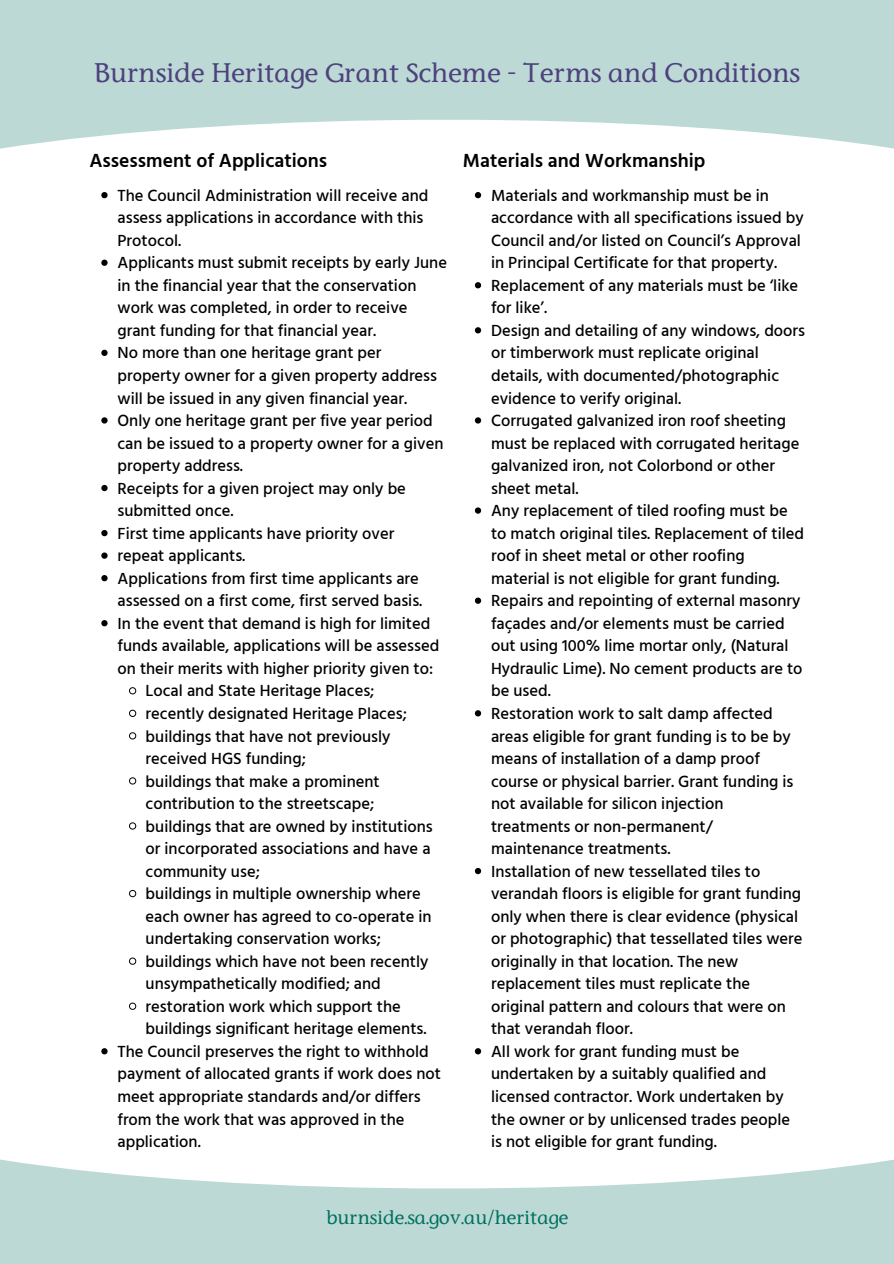
<style>
.page{position:relative;width:894px;height:1264px;background:#fff}
.page>*{position:absolute;margin:0;border:0;box-sizing:border-box;transform-origin:0 0}
.t1{font:25.5px "Stone Informal";color:#4e417d}
.t2{font:600 19.5px "Hind Guntur";color:#000}
.t3{font:18px "Stone Informal";color:#007161}
.t4{font:500 16.5px/22.5px "Hind Guntur";color:#000}
</style>
<div class="page">
<div style="left:0;top:0;width:893px;height:157px;background:#bcd9d5"></div>
<div style="left:0;top:1121px;width:893px;height:142px;background:#bcd9d5"></div>
<svg style="left:0;top:119px;width:893px;height:80px"></svg>
<svg style="left:0;top:1050px;width:893px;height:139px"></svg>
<svg style="left:101px;top:192px;width:7px;height:6px"></svg>
<svg style="left:101px;top:259px;width:7px;height:7px"></svg>
<svg style="left:101px;top:350px;width:7px;height:6px"></svg>
<svg style="left:101px;top:417px;width:7px;height:6px"></svg>
<svg style="left:101px;top:485px;width:7px;height:6px"></svg>
<svg style="left:101px;top:530px;width:7px;height:6px"></svg>
<svg style="left:101px;top:552px;width:7px;height:6px"></svg>
<svg style="left:101px;top:575px;width:7px;height:6px"></svg>
<svg style="left:101px;top:620px;width:7px;height:6px"></svg>
<svg style="left:129px;top:687px;width:7px;height:7px"></svg>
<svg style="left:129px;top:709px;width:7px;height:8px"></svg>
<svg style="left:129px;top:732px;width:7px;height:7px"></svg>
<svg style="left:129px;top:777px;width:7px;height:7px"></svg>
<svg style="left:129px;top:822px;width:7px;height:7px"></svg>
<svg style="left:129px;top:890px;width:7px;height:7px"></svg>
<svg style="left:129px;top:957px;width:7px;height:8px"></svg>
<svg style="left:129px;top:1002px;width:7px;height:8px"></svg>
<svg style="left:101px;top:1048px;width:7px;height:6px"></svg>
<svg style="left:474px;top:192px;width:7px;height:6px"></svg>
<svg style="left:474px;top:282px;width:7px;height:6px"></svg>
<svg style="left:474px;top:327px;width:7px;height:6px"></svg>
<svg style="left:474px;top:417px;width:7px;height:6px"></svg>
<svg style="left:474px;top:507px;width:7px;height:6px"></svg>
<svg style="left:474px;top:597px;width:7px;height:7px"></svg>
<svg style="left:474px;top:710px;width:7px;height:6px"></svg>
<svg style="left:474px;top:868px;width:7px;height:6px"></svg>
<svg style="left:474px;top:1048px;width:7px;height:6px"></svg>
<p class="t1" style="left:94px;top:57px;width:707px">Burnside Heritage Grant Scheme - Terms and Conditions</p>
<p class="t2" style="left:89px;top:149px;width:239px">Assessment of Applications</p>
<p class="t4" style="left:117px;top:184px;width:312px">The Council Administration will receive and assess applications in accordance with this<br>Protocol.</p>
<p class="t4" style="left:117px;top:251px;width:331px">Applicants must submit receipts by early June in the financial year that the conservation work was completed, in order to receive grant funding for that financial year.</p>
<p class="t4" style="left:117px;top:341px;width:321px">No more than one heritage grant per property owner for a given property address will be issued in any given financial year.</p>
<p class="t4" style="left:117px;top:409px;width:327px">Only one heritage grant per five year period can be issued to a property owner for a given property address.</p>
<p class="t4" style="left:117px;top:476px;width:290px">Receipts for a given project may only be submitted once.</p>
<p class="t4" style="left:117px;top:522px;width:278px">First time applicants have priority over</p>
<p class="t4" style="left:117px;top:544px;width:129px">repeat applicants.</p>
<p class="t4" style="left:117px;top:567px;width:306px">Applications from first time applicants are assessed on a first come, first served basis.</p>
<p class="t4" style="left:117px;top:612px;width:323px">In the event that demand is high for limited funds available, applications will be assessed on their merits with higher priority given to:</p>
<p class="t4" style="left:146px;top:679px;width:230px">Local and State Heritage Places;</p>
<p class="t4" style="left:146px;top:702px;width:262px">recently designated Heritage Places;</p>
<p class="t4" style="left:146px;top:724px;width:246px">buildings that have not previously received HGS funding;</p>
<p class="t4" style="left:146px;top:769px;width:235px">buildings that make a prominent contribution to the streetscape;</p>
<p class="t4" style="left:146px;top:814px;width:288px">buildings that are owned by institutions or incorporated associations and have a community use;</p>
<p class="t4" style="left:146px;top:882px;width:287px">buildings in multiple ownership where each owner has agreed to co-operate in undertaking conservation works;</p>
<p class="t4" style="left:146px;top:949px;width:284px">buildings which have not been recently unsympathetically modified; and</p>
<p class="t4" style="left:146px;top:994px;width:282px">restoration work which support the buildings significant heritage elements.</p>
<p class="t4" style="left:117px;top:1039px;width:325px">The Council preserves the right to withhold payment of allocated grants if work does not meet appropriate standards and/or differs from the work that was approved in the application.</p>
<p class="t2" style="left:463px;top:149px;width:244px">Materials and Workmanship</p>
<p class="t4" style="left:491px;top:184px;width:314px">Materials and workmanship must be in accordance with all specifications issued by Council and/or listed on Council’s Approval in Principal Certificate for that property.</p>
<p class="t4" style="left:491px;top:274px;width:308px">Replacement of any materials must be ‘like for like’.</p>
<p class="t4" style="left:491px;top:319px;width:315px">Design and detailing of any windows, doors or timberwork must replicate original details, with documented/photographic evidence to verify original.</p>
<p class="t4" style="left:491px;top:409px;width:310px">Corrugated galvanized iron roof sheeting must be replaced with corrugated heritage galvanized iron, not Colorbond or other sheet metal.</p>
<p class="t4" style="left:491px;top:499px;width:314px">Any replacement of tiled roofing must be to match original tiles. Replacement of tiled roof in sheet metal or other roofing material is not eligible for grant funding.</p>
<p class="t4" style="left:491px;top:589px;width:313px">Repairs and repointing of external masonry façades and/or elements must be carried out using 100% lime mortar only, (Natural Hydraulic Lime). No cement products are to be used.</p>
<p class="t4" style="left:491px;top:702px;width:304px">Restoration work to salt damp affected areas eligible for grant funding is to be by means of installation of a damp proof course or physical barrier. Grant funding is not available for silicon injection treatments or non-permanent/ maintenance treatments.</p>
<p class="t4" style="left:491px;top:859px;width:313px">Installation of new tessellated tiles to verandah floors is eligible for grant funding only when there is clear evidence (physical or photographic) that tessellated tiles were originally in that location. The new replacement tiles must replicate the original pattern and colours that were on that verandah floor.</p>
<p class="t4" style="left:491px;top:1039px;width:300px">All work for grant funding must be undertaken by a suitably qualified and licensed contractor. Work undertaken by the owner or by unlicensed trades people is not eligible for grant funding.</p>
<p class="t3" style="left:326px;top:1205px;width:244px">burnside.sa.gov.au/heritage</p>
</div>
